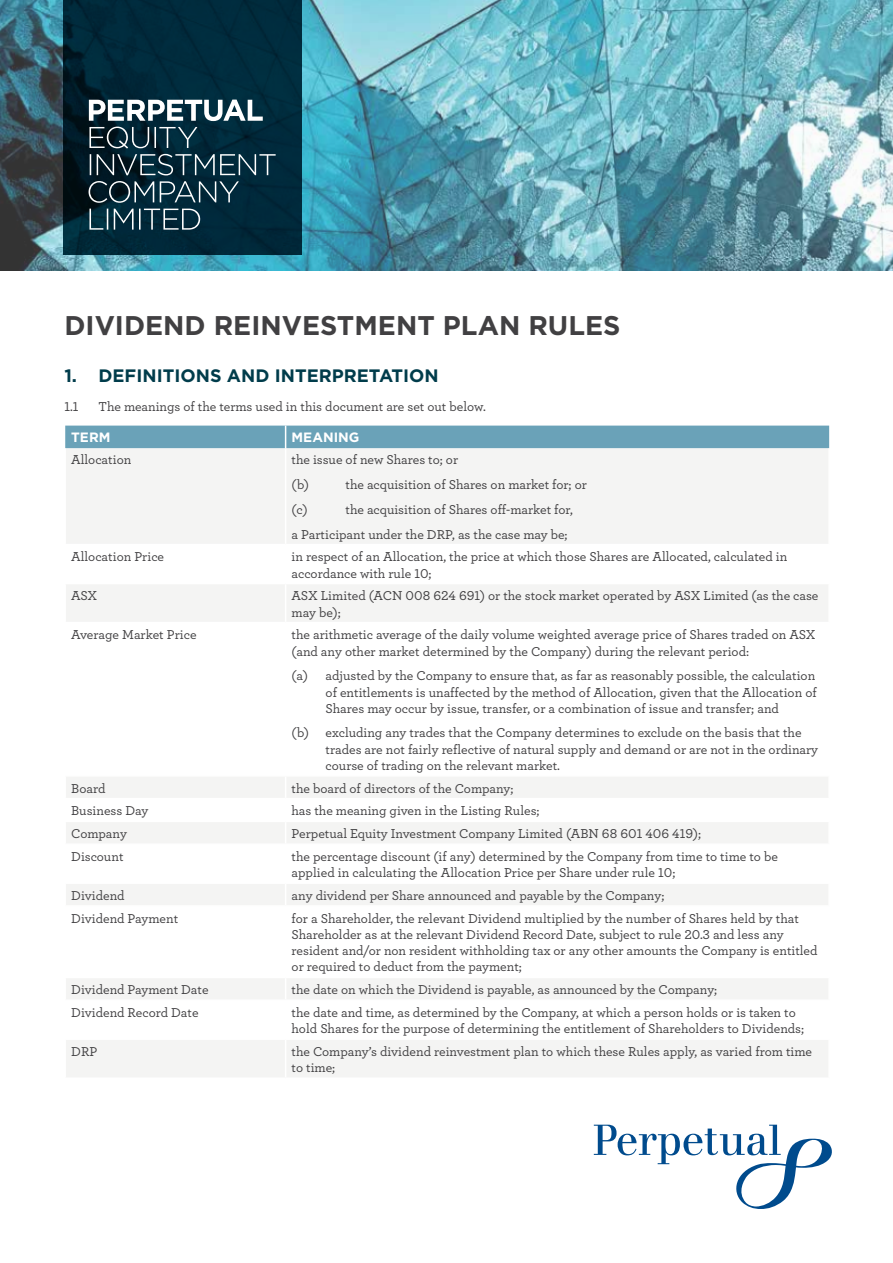
<style>
.page{position:relative;width:893px;height:1263px;background:#fff}
.page>*{position:absolute;margin:0;border:0;box-sizing:border-box;transform-origin:0 0}
.t1{font:700 27px "Gotham";color:#414042}
.t2{font:700 18px "Gotham";color:#003c4b}
.t3{font:13.5px/16.2px "Archer Medium LF";color:#414042}
.t4{font:700 13.5px "Gotham";color:#fff}
</style>
<div class="page">
<img style="left:0;top:0;width:893px;height:271px">
<svg style="left:594px;top:1125px;width:238px;height:84px"></svg>
<svg style="left:63px;top:0;width:238px;height:255px;fill:#002a3b"></svg>
<svg style="left:89px;top:209px;width:111px;height:21px"></svg>
<svg style="left:89px;top:181px;width:150px;height:22px"></svg>
<svg style="left:89px;top:127px;width:187px;height:48px"></svg>
<svg style="left:89px;top:100px;width:174px;height:21px"></svg>
<div style="left:66px;top:448px;width:762px;height:629px;background:#f4f4f3"></div>
<svg style="left:66px;top:545px;width:762px;height:493px"></svg>
<hr style="left:285px;top:448px;width:1px;height:96px;background:#fff">
<hr style="left:64px;top:544px;width:222px;height:1px;background:#fff">
<hr style="left:286px;top:544px;width:544px;height:1px;background:#fff">
<hr style="left:285px;top:545px;width:1px;height:38px;background:#fff">
<hr style="left:64px;top:583px;width:222px;height:1px;background:#fff">
<hr style="left:286px;top:583px;width:544px;height:1px;background:#fff">
<hr style="left:285px;top:584px;width:1px;height:38px;background:#fff">
<hr style="left:64px;top:622px;width:222px;height:1px;background:#fff">
<hr style="left:286px;top:622px;width:544px;height:1px;background:#fff">
<hr style="left:285px;top:623px;width:1px;height:152px;background:#fff">
<hr style="left:64px;top:775px;width:222px;height:1px;background:#fff">
<hr style="left:286px;top:775px;width:544px;height:1px;background:#fff">
<hr style="left:64px;top:798px;width:222px;height:1px;background:#fff">
<hr style="left:286px;top:798px;width:544px;height:1px;background:#fff">
<hr style="left:64px;top:821px;width:222px;height:1px;background:#fff">
<hr style="left:286px;top:821px;width:544px;height:1px;background:#fff">
<svg style="left:285px;top:776px;width:1px;height:67px"></svg>
<hr style="left:64px;top:843px;width:222px;height:2px;background:#fff">
<hr style="left:286px;top:843px;width:544px;height:2px;background:#fff">
<hr style="left:285px;top:845px;width:1px;height:37px;background:#fff">
<hr style="left:64px;top:882px;width:222px;height:2px;background:#fff">
<hr style="left:286px;top:882px;width:544px;height:2px;background:#fff">
<svg style="left:285px;top:884px;width:1px;height:21px"></svg>
<hr style="left:64px;top:905px;width:222px;height:2px;background:#fff">
<hr style="left:286px;top:905px;width:544px;height:2px;background:#fff">
<hr style="left:285px;top:907px;width:1px;height:70px;background:#fff">
<hr style="left:64px;top:977px;width:222px;height:1px;background:#fff">
<hr style="left:286px;top:977px;width:544px;height:1px;background:#fff">
<svg style="left:285px;top:978px;width:1px;height:21px"></svg>
<hr style="left:64px;top:999px;width:222px;height:2px;background:#fff">
<hr style="left:286px;top:999px;width:544px;height:2px;background:#fff">
<hr style="left:285px;top:1001px;width:1px;height:37px;background:#fff">
<hr style="left:64px;top:1038px;width:222px;height:2px;background:#fff">
<hr style="left:286px;top:1038px;width:544px;height:2px;background:#fff">
<hr style="left:285px;top:1040px;width:1px;height:37px;background:#fff">
<div style="left:65px;top:426px;width:764px;height:22px;background:#6aa2b8"></div>
<h1 class="t1" style="left:64px;top:309px;width:557px">DIVIDEND REINVESTMENT PLAN RULES</h1>
<h2 class="t2" style="left:64px;top:365px;width:376px">1. DEFINITIONS AND INTERPRETATION</h2>
<p class="t3" style="left:64px;top:398px;width:15px">1.1</p>
<p class="t3" style="left:99px;top:398px;width:389px">The meanings of the terms used in this document are set out below.</p>
<p class="t4" style="left:71px;top:429px;width:41px">TERM</p>
<p class="t4" style="left:292px;top:429px;width:69px">MEANING</p>
<p class="t3" style="left:71px;top:451px;width:62px">Allocation</p>
<p class="t3" style="left:292px;top:447px;width:168px;line-height:24.8px">the issue of new Shares to; or (b)</p>
<p class="t3" style="left:346px;top:476px;width:243px">the acquisition of Shares on market for; or</p>
<p class="t3" style="left:292px;top:501px;width:18px">(c)</p>
<p class="t3" style="left:292px;top:497px;width:283px;line-height:24.8px;text-indent:54px">the acquisition of Shares off-market for, a Participant under the DRP, as the case may be;</p>
<p class="t3" style="left:71px;top:548px;width:94px">Allocation Price</p>
<p class="t3" style="left:292px;top:548px;width:497px">in respect of an Allocation, the price at which those Shares are Allocated, calculated in accordance with rule 10;</p>
<p class="t3" style="left:71px;top:587px;width:28px">ASX</p>
<p class="t3" style="left:292px;top:587px;width:528px">ASX Limited (ACN 008 624 691) or the stock market operated by ASX Limited (as the case may be);</p>
<p class="t3" style="left:71px;top:626px;width:127px">Average Market Price</p>
<p class="t3" style="left:292px;top:626px;width:525px">the arithmetic average of the daily volume weighted average price of Shares traded on ASX (and any other market determined by the Company) during the relevant period:</p>
<p class="t3" style="left:326px;top:667px;width:493px;text-align:justify;text-indent:-34px">(a) adjusted by the Company to ensure that, as far as reasonably possible, the calculation of entitlements is unaffected by the method of Allocation, given that the Allocation of Shares may occur by issue, transfer, or a combination of issue and transfer; and</p>
<p class="t3" style="left:326px;top:724px;width:494px;text-indent:-34px">(b) excluding any trades that the Company determines to exclude on the basis that the trades are not fairly reflective of natural supply and demand or are not in the ordinary course of trading on the relevant market.</p>
<p class="t3" style="left:71px;top:780px;width:36px">Board</p>
<p class="t3" style="left:292px;top:780px;width:223px">the board of directors of the Company;</p>
<p class="t3" style="left:71px;top:802px;width:79px">Business Day</p>
<p class="t3" style="left:292px;top:802px;width:249px">has the meaning given in the Listing Rules;</p>
<p class="t3" style="left:71px;top:825px;width:57px">Company</p>
<p class="t3" style="left:292px;top:825px;width:411px">Perpetual Equity Investment Company Limited (ABN 68 601 406 419);</p>
<p class="t3" style="left:71px;top:848px;width:54px">Discount</p>
<p class="t3" style="left:292px;top:848px;width:488px">the percentage discount (if any) determined by the Company from time to time to be applied in calculating the Allocation Price per Share under rule 10;</p>
<p class="t3" style="left:71px;top:887px;width:55px">Dividend</p>
<p class="t3" style="left:292px;top:887px;width:374px">any dividend per Share announced and payable by the Company;</p>
<p class="t3" style="left:71px;top:910px;width:108px">Dividend Payment</p>
<p class="t3" style="left:292px;top:910px;width:527px">for a Shareholder, the relevant Dividend multiplied by the number of Shares held by that Shareholder as at the relevant Dividend Record Date, subject to rule 20.3 and less any resident and/or non resident withholding tax or any other amounts the Company is entitled or required to deduct from the payment;</p>
<p class="t3" style="left:71px;top:981px;width:139px">Dividend Payment Date</p>
<p class="t3" style="left:292px;top:981px;width:427px">the date on which the Dividend is payable, as announced by the Company;</p>
<p class="t3" style="left:71px;top:1004px;width:129px">Dividend Record Date</p>
<p class="t3" style="left:292px;top:1004px;width:514px">the date and time, as determined by the Company, at which a person holds or is taken to hold Shares for the purpose of determining the entitlement of Shareholders to Dividends;</p>
<p class="t3" style="left:71px;top:1043px;width:28px">DRP</p>
<p class="t3" style="left:292px;top:1043px;width:522px">the Company’s dividend reinvestment plan to which these Rules apply, as varied from time to time;</p>
</div>
